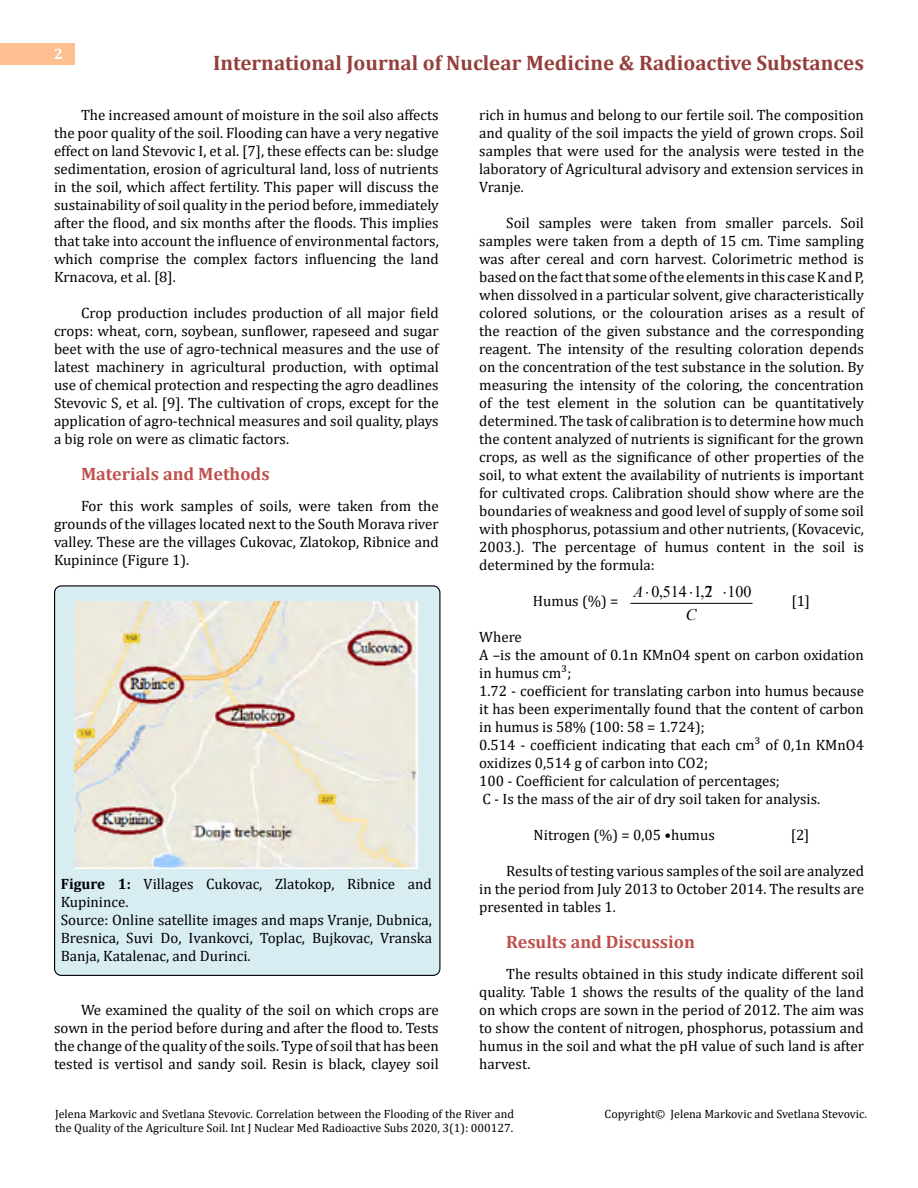
<style>
.page{position:relative;width:918px;height:1188px;background:#fff}
.page>*{position:absolute;margin:0;border:0;box-sizing:border-box;transform-origin:0 0}
.t1{font:700 21px "Cambria";color:#953f3c}
.t2{font:700 18px "Cambria";color:#c0504d}
.t3{font:16.2px "Times New Roman";color:#000}
.t4{font:italic 16.2px "Times New Roman";color:#000}
.t5{font:15px/18px "Cambria";color:#000;text-align:justify}
.t6{font:700 15px "Cambria";color:#fff}
.t7{font:12px/14.4px "Cambria";color:#000}
.s1{font-weight:700}
.s2{font-style:italic}
</style>
<div class="page">
<div style="left:0;top:43px;width:75px;height:21px;background:#ffbf91"></div>
<div style="left:55px;top:586px;width:385px;height:389px;background:#d8edf2;border-radius:7px"></div>
<div style="left:54px;top:585px;width:386px;height:391px;border:1px solid #000;border-radius:7px"></div>
<img style="left:75px;top:601px;width:343px;height:268px">
<hr style="left:631px;top:603px;width:121px;height:1px;background:#000">
<p class="t6" style="left:54px;top:44px;width:10px">2</p>
<h1 class="t1" style="left:213px;top:48px;width:652px">International Journal of Nuclear Medicine &amp; Radioactive Substances</h1>
<p class="t5" style="left:54px;top:105px;width:386px;text-indent:27px">The increased amount of moisture in the soil also affects the poor quality of the soil. Flooding can have a very negative effect on land Stevovic I, et al. [7], these effects can be: sludge sedimentation, erosion of agricultural land, loss of nutrients in the soil, which affect fertility. This paper will discuss the sustainability of soil quality in the period before, immediately after the flood, and six months after the floods. This implies that take into account the influence of environmental factors, which comprise the complex factors influencing the land Krnacova, et al. [8].</p>
<p class="t5" style="left:54px;top:303px;width:386px;text-indent:27px">Crop production includes production of all major field crops: wheat, corn, soybean, sunflower, rapeseed and sugar beet with the use of agro-technical measures and the use of latest machinery in agricultural production, with optimal use of chemical protection and respecting the agro deadlines Stevovic S, et al. [9]. The cultivation of crops, except for the application of agro-technical measures and soil quality, plays a big role on were as climatic factors.</p>
<p class="t2" style="left:81px;top:461px;width:190px">Materials and Methods</p>
<p class="t5" style="left:54px;top:497px;width:386px;text-indent:27px">For this work samples of soils, were taken from the grounds of the villages located next to the South Morava river valley. These are the villages Cukovac, Zlatokop, Ribnice and Kupinince (Figure 1).</p>
<p class="t5" style="left:61px;top:875px;width:373px;text-align:left"><span class="s1">Figure 1:</span> Villages Cukovac, Zlatokop, Ribnice and Kupinince.<br>Source: Online satellite images and maps Vranje, Dubnica, Bresnica, Suvi Do, Ivankovci, Toplac, Bujkovac, Vranska Banja, Katalenac, and Durinci.</p>
<p class="t5" style="left:54px;top:1001px;width:386px;text-indent:27px">We examined the quality of the soil on which crops are sown in the period before during and after the flood to. Tests the change of the quality of the soils. Type of soil that has been tested is vertisol and sandy soil. Resin is black, clayey soil</p>
<p class="t5" style="left:479px;top:105px;width:386px">rich in humus and belong to our fertile soil. The composition and quality of the soil impacts the yield of grown crops. Soil samples that were used for the analysis were tested in the laboratory of Agricultural advisory and extension services in Vranje.</p>
<p class="t5" style="left:479px;top:213px;width:386px;text-indent:27px">Soil samples were taken from smaller parcels. Soil samples were taken from a depth of 15 cm. Time sampling was after cereal and corn harvest. Colorimetric method is based on the fact that some of the elements in this case K and P, when dissolved in a particular solvent, give characteristically colored solutions, or the colouration arises as a result of the reaction of the given substance and the corresponding reagent. The intensity of the resulting coloration depends on the concentration of the test substance in the solution. By measuring the intensity of the coloring, the concentration of the test element in the solution can be quantitatively determined. The task of calibration is to determine how much the content analyzed of nutrients is significant for the grown crops, as well as the significance of other properties of the soil, to what extent the availability of nutrients is important for cultivated crops. Calibration should show where are the boundaries of weakness and good level of supply of some soil with phosphorus, potassium and other nutrients, (Kovacevic, 2003.). The percentage of humus content in the soil is determined by the formula:</p>
<p class="t5" style="left:533px;top:591px;width:87px">Humus (%) =</p>
<p class="t4" style="left:686px;top:604px;width:12px">C</p>
<p class="t3" style="left:633px;top:580px;width:120px"><span class="s2">A</span>⋅ 0,514 ⋅1,72 ⋅100</p>
<p class="t5" style="left:791px;top:591px;width:20px">[1]</p>
<p class="t5" style="left:479px;top:627px;width:386px;text-align:left">Where<br>A –is the amount of 0.1n KMnO4 spent on carbon oxidation in humus cm³;<br>1.72 - coefficient for translating carbon into humus because it has been experimentally found that the content of carbon in humus is 58% (100: 58 = 1.724);<br>0.514 - coefficient indicating that each cm³ of 0,1n KMnO4 oxidizes 0,514 g of carbon into CO2;<br>100 - Coefficient for calculation of percentages;<br>C - Is the mass of the air of dry soil taken for analysis.</p>
<p class="t5" style="left:534px;top:825px;width:183px">Nitrogen (%) = 0,05 •humus</p>
<p class="t5" style="left:791px;top:825px;width:20px">[2]</p>
<p class="t5" style="left:479px;top:861px;width:386px;text-indent:27px">Results of testing various samples of the soil are analyzed in the period from July 2013 to October 2014. The results are presented in tables 1.</p>
<p class="t2" style="left:506px;top:929px;width:190px">Results and Discussion</p>
<p class="t5" style="left:479px;top:965px;width:386px;text-indent:27px">The results obtained in this study indicate different soil quality. Table 1 shows the results of the quality of the land on which crops are sown in the period of 2012. The aim was to show the content of nitrogen, phosphorus, potassium and humus in the soil and what the pH value of such land is after harvest.</p>
<p class="t7" style="left:55px;top:1106px;width:460px">Jelena Markovic and Svetlana Stevovic. Correlation between the Flooding of the River and the Quality of the Agriculture Soil. Int J Nuclear Med Radioactive Subs 2020, 3(1): 000127.</p>
<p class="t7" style="left:605px;top:1106px;width:264px">Copyright© Jelena Markovic and Svetlana Stevovic.</p>
</div>
